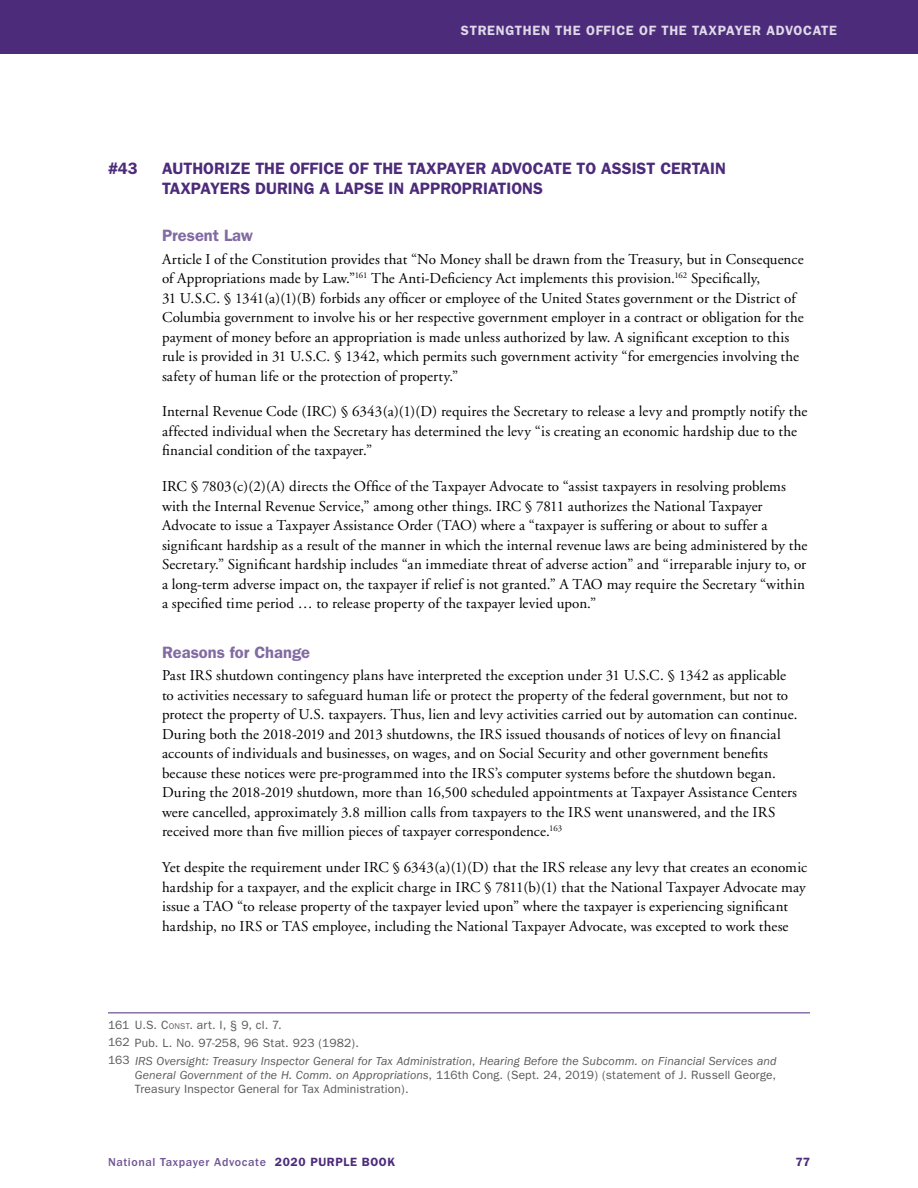
<style>
.page{position:relative;width:918px;height:1188px;background:#fff}
.page>*{position:absolute;margin:0;border:0;box-sizing:border-box;transform-origin:0 0}
.t1{font:600 16.5px/19.8px "Franklin Gothic";color:#4d2b7b}
.P-Subhead_1{font:600 16.5px "Franklin Gothic";color:#826aa3}
.Body_Text{font:15px/19.5px "Adobe Garamond";letter-spacing:.005em;color:#000}
.t2{font:600 13.5px "Franklin Gothic";letter-spacing:.05em;color:#dfd9e9}
.IGNORE_Footnote{font:italic 12px/14.4px "Franklin Gothic";letter-spacing:.01em;color:#58595b;text-align:justify}
.IGNORE_Footnote-2{font:12px "Franklin Gothic";letter-spacing:.01em;color:#58595b}
.t3{font:500 12px "Franklin Gothic";letter-spacing:.05em;color:#705595}
.t4{font:600 12px "Franklin Gothic";color:#4d2b7b}
.s1{font-style:inherit}
.s2{font-size:8.4px}
.s3{font-style:normal}
.s4{font-weight:600;color:#4d2b7b}
</style>
<div class="page">
<div style="left:0;top:0;width:918px;height:54px;background:#4d2b7b"></div>
<hr style="left:108px;top:1013px;width:702px;height:1px;background:#4d2b7b">
<p class="t2" style="left:461px;top:23px;width:10px">STRE</p>
<p class="t2" style="left:496px;top:23px;width:20px">NGTHE</p>
<p class="t2" style="left:541px;top:23px;width:24px">N THE</p>
<p class="t2" style="left:586px;top:23px;width:34px">OFFICE</p>
<p class="t2" style="left:639px;top:23px;width:32px">OF THE</p>
<p class="t2" style="left:692px;top:23px;width:53px">TAXPAYER</p>
<p class="t2" style="left:766px;top:23px;width:10px">ADVOC</p>
<p class="t2" style="left:813px;top:23px;width:18px">ATE</p>
<p class="t1" style="left:108px;top:159px;width:31px">#43</p>
<p class="t1" style="left:162px;top:159px;width:563px">AUTHORIZE THE OFFICE OF THE TAXPAYER ADVOCATE TO ASSIST CERTAIN<br>TAXPAYERS DURING A LAPSE IN APPROPRIATIONS</p>
<p class="P-Subhead_1" style="left:162px;top:226px;width:92px">PRESENT LAW</p>
<p class="Body_Text" style="left:162px;top:250px;width:643px">Article I of the Constitution provides that “No Money shall be drawn from the Treasury, but in Consequence of Appropriations made by Law.”<sup>161</sup> The Anti-Deficiency Act implements this provision. <sup>162</sup> Specifically,<br>31 U. S.C. § 1341(a)(1)(B) forbids any officer or employee of the United States government or the District of Columbia government to involve his or her respective government employer in a contract or obligation for the payment of money before an appropriation is made unless authorized by law. A significant exception to this rule is provided in 31 U.S.C. § 1342, which permits such government activity “for emergencies involving the safety of human life or the protection of property.”</p>
<p class="Body_Text" style="left:162px;top:402px;width:647px">Internal Revenue Code (IRC) § 6343(a)(1)(D) requires the Secretary to release a levy and promptly notify the affected individual when the Secretary has determined the levy “is creating an economic hardship due to the financial condition of the taxpayer.”</p>
<p class="Body_Text" style="left:162px;top:477px;width:647px">IRC § 7803(c)(2)(A) directs the Office of the Taxpayer Advocate to “assist taxpayers in resolving problems with the Internal Revenue Service,” among other things. IRC § 7811 authorizes the National Taxpayer Advocate to issue a Taxpayer Assistance Order (TAO) where a “taxpayer is suffering or about to suffer a significant hardship as a result of the manner in which the internal revenue laws are being administered by the Secretary.” Significant hardship includes “an immediate threat of adverse action” and “irreparable injury to, or a long-term adverse impact on, the taxpayer if relief is not granted.” A TAO may require the Secretary “within a specified time period … to release property of the taxpayer levied upon.”</p>
<p class="P-Subhead_1" style="left:162px;top:642px;width:150px">REASONS FOR CHANGE</p>
<p class="Body_Text" style="left:162px;top:666px;width:637px">Past IRS shutdown contingency plans have interpreted the exception under 31 U. S.C. § 1342 as applicable to activities necessary to safeguard human life or protect the property of the federal government, but not to protect the property of U.S. taxpayers. Thus, lien and levy activities carried out by automation can continue.<br>During both the 2018-2019 and 2013 shutdowns, the IRS issued thousands of notices of levy on financial accounts of individuals and businesses, on wages, and on Social Security and other government benefits because these notices were pre-programmed into the IRS’s computer systems before the shutdown began.<br>During the 2018-2019 shutdown, more than 16,500 scheduled appointments at Taxpayer Assistance Centers were cancelled, approximately 3.8 million calls from taxpayers to the IRS went unanswered, and the IRS received more than five million pieces of taxpayer correspondence. <sup>163</sup></p>
<p class="Body_Text" style="left:162px;top:858px;width:647px">Yet despite the requirement under IRC § 6343(a)(1)(D) that the IRS release any levy that creates an economic hardship for a taxpayer, and the explicit charge in IRC § 7811(b)(1) that the National Taxpayer Advocate may issue a TAO “to release property of the taxpayer levied upon” where the taxpayer is experiencing significant hardship, no IRS or TAS employee, including the National Taxpayer Advocate, was excepted to work these</p>
<p class="IGNORE_Footnote-2" style="left:108px;top:1018px;width:175px">161 U.S. <span class="s1">C</span><span class="s2">ONST</span>. art. I, § 9, cl. 7.</p>
<p class="IGNORE_Footnote-2" style="left:108px;top:1036px;width:253px">162 Pub. L. No. 97-258, 96 Stat. 923 (1982).</p>
<p class="IGNORE_Footnote" style="left:135px;top:1054px;width:643px;text-indent:-27px"><span class="s3">163</span> IRS Oversight: Treasury Inspector General for Tax Administration<span class="s3">,</span> Hearing Before the Subcomm. on Financial Services and General Government of the H. Comm. on Appropriations<span class="s3">, 116th Cong. (Sept. 24, 2019) (statement of J. Russell George, Treasury Inspector General for Tax Administration).</span></p>
<p class="t3" style="left:108px;top:1155px;width:289px">National Taxpayer Advocate <span class="s4">2020 PURPLE BOOK</span></p>
<p class="t4" style="left:796px;top:1154px;width:16px">77</p>
</div>
